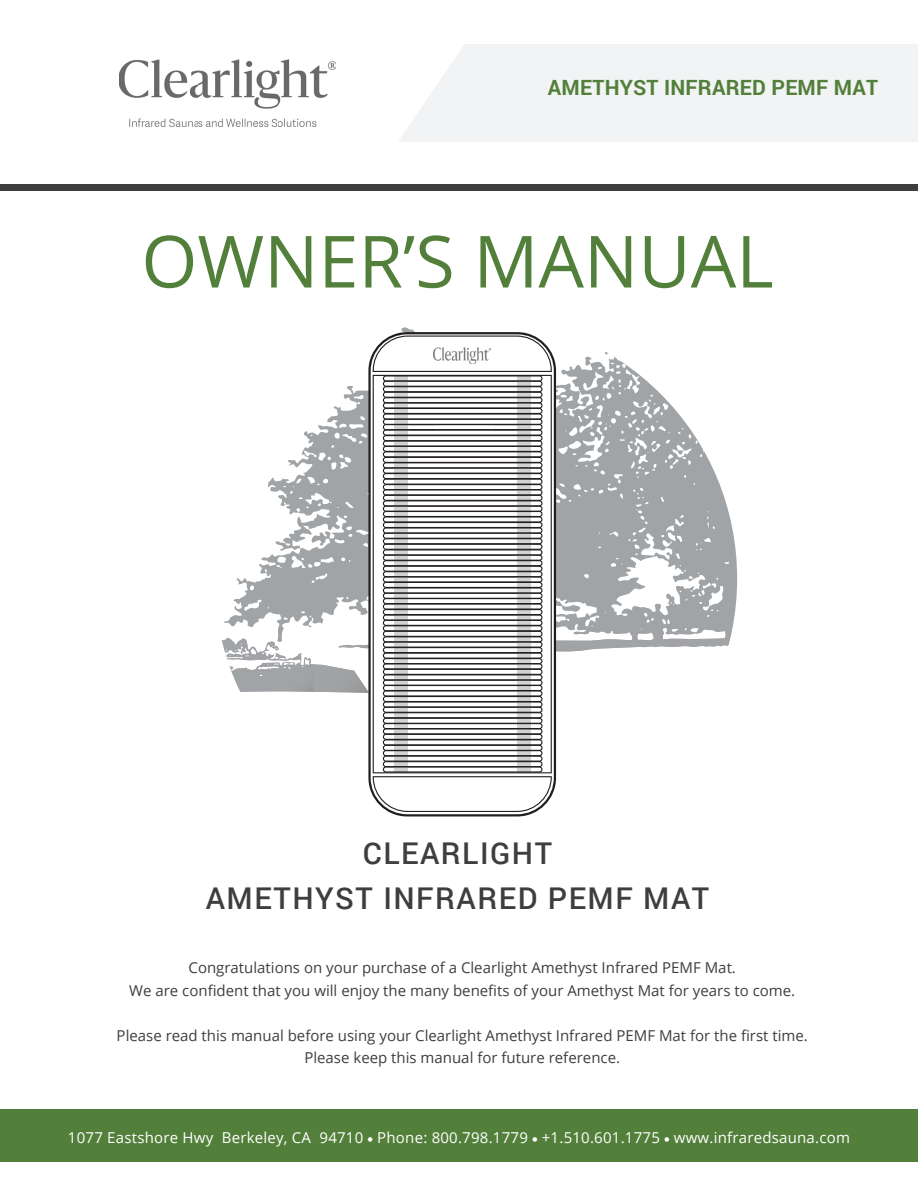
<style>
.page{position:relative;width:918px;height:1188px;background:#fff}
.page>*{position:absolute;margin:0;border:0;box-sizing:border-box;transform-origin:0 0}
.t1{font:72px "Open Sans";color:#527f3a}
.t2{font:500 30px "Roboto";letter-spacing:.05em;color:#3e3e3f}
.t3{font:700 21px "Roboto";letter-spacing:.01em;color:#527f3a}
.t4{font:15px "Open Sans";color:#3e3e3f}
.t5{font:15px "Open Sans";letter-spacing:.015em;color:#fff}
.s1{font-family:"Lato";font-size:12px}
</style>
<div class="page">
<div style="left:0;top:1109px;width:918px;height:53px;background:#527f3a"></div>
<svg style="left:401px;top:327px;width:336px;height:359px;fill:#a1a4a7"></svg>
<img style="left:556px;top:631px;width:146px;height:15px">
<div style="left:0;top:184px;width:918px;height:6px;background:#3e3e3f"></div>
<div style="left:10px;top:44px;width:908px;height:98px;background:#f2f3f4"></div>
<svg style="left:10px;top:44px;width:454px;height:98px;fill:#fff"></svg>
<img style="left:119px;top:59px;width:217px;height:68px">
<svg style="left:389px;top:332px;width:167px;height:484px"></svg>
<svg style="left:221px;top:336px;width:331px;height:476px"></svg>
<img style="left:434px;top:347px;width:57px;height:17px">
<p class="t3" style="left:548px;top:73px;width:332px">AMETHYST INFRARED PEMF MAT</p>
<p class="t1" style="left:141px;top:212px;width:634px">OWNER’S MANUAL</p>
<p class="t2" style="left:363px;top:832px;width:191px">CLEARLIGHT</p>
<p class="t2" style="left:206px;top:877px;width:505px">AMETHYST INFRARED PEMF MAT</p>
<p class="t4" style="left:189px;top:958px;width:549px">Congratulations on your purchase of a Clearlight Amethyst Infrared PEMF Mat.</p>
<p class="t4" style="left:129px;top:980px;width:667px">We are confident that you will enjoy the many benefits of your Amethyst Mat for years to come.</p>
<p class="t4" style="left:117px;top:1025px;width:693px">Please read this manual before using your Clearlight Amethyst Infrared PEMF Mat for the first time.</p>
<p class="t4" style="left:304px;top:1048px;width:317px">Please keep this manual for future reference.</p>
<p class="t5" style="left:68px;top:1127px;width:784px">1077 Eastshore Hwy Berkeley, CA 94710 <span class="s1">•</span> Phone: 800.798.1779 <span class="s1">•</span> +1.510.601.1775 <span class="s1">•</span> www.infraredsauna.com</p>
</div>
